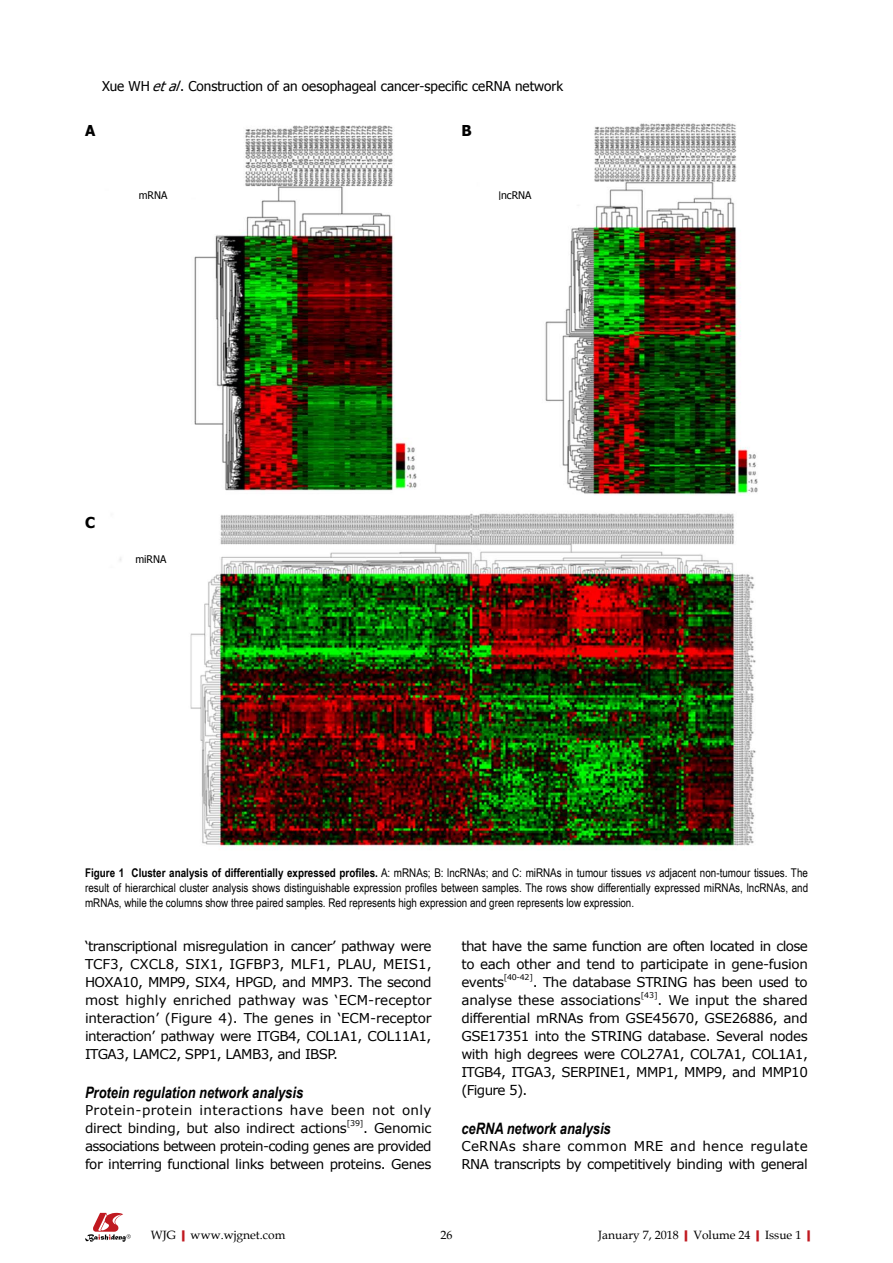
<style>
.page{position:relative;width:893px;height:1263px;background:#fff}
.page>*{position:absolute;margin:0;border:0;box-sizing:border-box;transform-origin:0 0}
.t1{font:italic 700 15.75px "Arial Narrow";color:#000}
.t2{font:700 15px "Tahoma";color:#000}
.t3{font:13.5px/18px "Verdana";letter-spacing:-.03em;color:#000;text-align:justify}
.t4{font:13.5px/18px "Verdana";letter-spacing:.02em;color:#000}
.t5{font:13.5px "Tahoma";color:#000}
.t6{font:12px/15px "Arial Narrow";color:#000;text-align:justify}
.t7{font:12px "Book Antiqua";color:#000}
.t8{font:10.5px "Tahoma";color:#000}
.t9{font:7.8px "Verdana";letter-spacing:-.025em;color:#000}
.s1{font-style:italic}
.s2{font-family:"Arial Narrow";font-size:12px}
.s3{font-weight:700}
.s4{font-weight:700;color:#c01920}
</style>
<div class="page">
<svg style="left:85px;top:1213px;width:46px;height:29px"></svg>
<img style="left:194px;top:123px;width:564px;height:373px">
<img style="left:119px;top:513px;width:637px;height:337px">
<p class="t5" style="left:102px;top:77px;width:463px">Xue WH <span class="s1">etal</span>. Construction of an oesophageal cancer-specific ceRNA network</p>
<p class="t2" style="left:85px;top:120px;width:12px">A</p>
<p class="t2" style="left:461px;top:120px;width:12px">B</p>
<p class="t8" style="left:139px;top:188px;width:30px">mRNA</p>
<p class="t8" style="left:499px;top:188px;width:34px"><span class="s2">l</span>ncRNA</p>
<p class="t2" style="left:85px;top:511px;width:12px">C</p>
<p class="t8" style="left:135px;top:552px;width:33px">miRNA</p>
<p class="t6" style="left:85px;top:864px;width:725px"><span class="s3">Figure 1 Cluster analysis of differentially expressed profiles.</span> A: mRNAs; B: lncRNAs; and C: miRNAs in tumour tissues <span class="s1">vs</span> adjacent non-tumour tissues. The result of hierarchical cluster analysis shows distinguishable expression profiles between samples. The rows show differentially expressed miRNAs, lncRNAs, and mRNAs, while the columns show three paired samples. Red represents high expression and green represents low expression.</p>
<p class="t3" style="left:85px;top:937px;width:348px">‘transcriptional misregulation in cancer’ pathway were TCF3, CXCL8, SIX1, IGFBP3, MLF1, PLAU, MEIS1, HOXA10, MMP9, SIX4, HPGD, and MMP3. The second most highly enriched pathway was ‘ECM-receptor interaction’ (Figure 4). The genes in ‘ECM-receptor interaction’ pathway were ITGB4, COL1A1, COL11A1, ITGA3, LAMC2, SPP1, LAMB3, and IBSP.</p>
<p class="t1" style="left:85px;top:1080px;width:220px">Protein regulation network analysis</p>
<p class="t4" style="left:85px;top:1100px;width:348px">Protein-protein interactions have been not only direct binding, but also indirect actions</p>
<p class="t9" style="left:347px;top:1118px;width:18px">[39]</p>
<p class="t3" style="left:85px;top:1118px;width:348px;text-indent:278px">. Genomic associations between protein-coding genes are provided for interring functional links between proteins. Genes</p>
<p class="t3" style="left:461px;top:937px;width:348px">that have the same function are often located in close to each other and tend to participate in gene-fusion events</p>
<p class="t9" style="left:504px;top:972px;width:31px">[40-42]</p>
<p class="t3" style="left:461px;top:973px;width:348px;text-indent:71px">. The database STRING has been used to analyse these associations</p>
<p class="t9" style="left:641px;top:990px;width:18px">[43]</p>
<p class="t3" style="left:461px;top:991px;width:348px;text-indent:196px">. We input the shared differential mRNAs from GSE45670, GSE26886, and GSE17351 into the STRING database. Several nodes with high degrees were COL27A1, COL7A1, COL1A1, ITGB4, ITGA3, SERPINE1, MMP1, MMP9, and MMP10 (Figure 5).</p>
<p class="t1" style="left:461px;top:1116px;width:151px">ceRNA network analysis</p>
<p class="t3" style="left:461px;top:1136px;width:348px">CeRNAs share common MRE and hence regulate<br>RNA transcripts by competitively binding with general</p>
<p class="t7" style="left:151px;top:1226px;width:136px">WJG<span class="s4">|</span>www.wjgnet.com</p>
<p class="t7" style="left:440px;top:1226px;width:13px">26</p>
<p class="t7" style="left:598px;top:1226px;width:219px">January 7, 2018<span class="s4">|</span>Volume 24<span class="s4">|</span>Issue 1<span class="s4">|</span></p>
</div>
